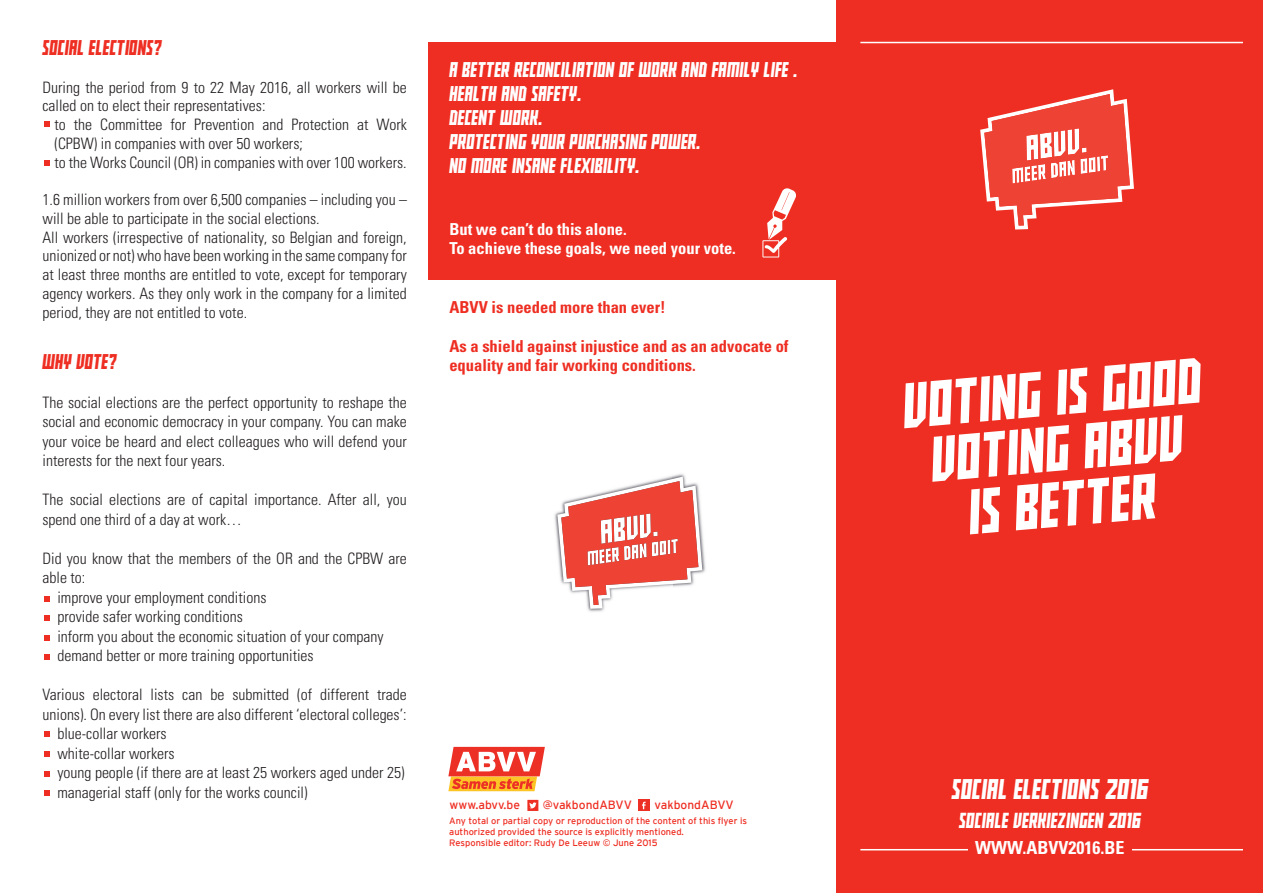
<style>
.page{position:relative;width:1263px;height:893px;background:#fff}
.page>*{position:absolute;margin:0;border:0;box-sizing:border-box;transform-origin:0 0}
.t1{font:53.85px "Buran USSR";color:#fff}
.t2{font:24px "Buran USSR";color:#fff}
.t3{font:18.3px "Buran USSR";color:#fff}
.t4{font:18px "Buran USSR";color:#fff}
.t5{font:18px "Buran USSR";color:#ee2e22}
.t6{font:700 condensed 18px "Univers LT Std";color:#fff}
.t7{font:700 condensed 16.5px/19.5px "Univers LT Std";color:#ee2e22}
.t8{font:700 condensed 16.5px "Univers LT Std";color:#fff}
.t9{font:300 condensed 15.75px/18.8px "Univers LT Std";color:#231f20}
.t10{font:12px "Interstate";color:#ee2e22}
.t11{font:9.3px/11.1px "Interstate";color:#ee2e22}
.s1{font-size:25.5px}
.s2{font-size:19.5px}
</style>
<div class="page">
<div style="left:836px;top:0;width:427px;height:893px;background:#ee2e22"></div>
<hr style="left:860px;top:42px;width:383px;height:1px;background:#fff">
<hr style="left:860px;top:849px;width:383px;height:1px;background:#fff">
<div style="left:968px;top:841px;width:163px;height:13px;background:#ee2e22"></div>
<svg style="left:44px;top:122px;width:6px;height:5px"></svg>
<svg style="left:44px;top:596px;width:6px;height:5px"></svg>
<svg style="left:44px;top:751px;width:6px;height:6px"></svg>
<svg style="left:44px;top:732px;width:6px;height:5px"></svg>
<svg style="left:44px;top:771px;width:6px;height:5px"></svg>
<svg style="left:44px;top:615px;width:6px;height:6px"></svg>
<svg style="left:44px;top:791px;width:6px;height:5px"></svg>
<svg style="left:44px;top:635px;width:6px;height:5px"></svg>
<svg style="left:44px;top:654px;width:6px;height:6px"></svg>
<svg style="left:44px;top:161px;width:6px;height:5px"></svg>
<div style="left:428px;top:43px;width:419px;height:237px;background:#ee2e22"></div>
<svg style="left:762px;top:188px;width:34px;height:69px"></svg>
<svg style="left:980px;top:89px;width:154px;height:141px"></svg>
<img style="left:554px;top:474px;width:152px;height:138px">
<svg style="left:557px;top:477px;width:145px;height:132px"></svg>
<svg style="left:448px;top:747px;width:97px;height:44px"></svg>
<svg style="left:527px;top:800px;width:11px;height:11px"></svg>
<div style="left:638px;top:800px;width:11px;height:11px;background:#ed3025"></div>
<svg style="left:642px;top:802px;width:4px;height:7px"></svg>
<p class="t5" style="left:43px;top:36px;width:121px">SOCIAL ELECTIONS?</p>
<p class="t9" style="left:43px;top:78px;width:366px">During the period from 9 to 22 May 2016, all workers will be called on to elect their representatives:</p>
<p class="t9" style="left:55px;top:115px;width:354px">to the Committee for Prevention and Protection at Work (CPBW) in companies with over 50 workers;</p>
<p class="t9" style="left:55px;top:153px;width:354px">to the Works Council (OR) in companies with over 100 workers.</p>
<p class="t9" style="left:43px;top:190px;width:366px">1.6 million workers from over 6,500 companies – including you – will be able to participate in the social elections.</p>
<p class="t9" style="left:43px;top:228px;width:366px;text-align:justify">All workers (irrespective of nationality, so Belgian and foreign, unionized or not) who have been working in the same company for at least three months are entitled to vote, except for temporary agency workers. As they only work in the company for a limited period, they are not entitled to vote.</p>
<p class="t5" style="left:43px;top:351px;width:76px">WHY VOTE?</p>
<p class="t9" style="left:43px;top:392px;width:366px;line-height:19.5px;text-align:justify">The social elections are the perfect opportunity to reshape the social and economic democracy in your company. You can make your voice be heard and elect colleagues who will defend your interests for the next four years.</p>
<p class="t9" style="left:43px;top:490px;width:366px;line-height:19.5px">The social elections are of capital importance. After all, you spend one third of a day at work…</p>
<p class="t9" style="left:43px;top:548px;width:366px;line-height:19.5px">Did you know that the members of the OR and the CPBW are able to:</p>
<p class="t9" style="left:57px;top:588px;width:211px">improve your employment conditions</p>
<p class="t9" style="left:57px;top:607px;width:187px">provide safer working conditions</p>
<p class="t9" style="left:57px;top:627px;width:328px">inform you about the economic situation of your company</p>
<p class="t9" style="left:57px;top:646px;width:258px">demand better or more training opportunities</p>
<p class="t9" style="left:43px;top:685px;width:366px;line-height:19.5px">Various electoral lists can be submitted (of different trade unions). On every list there are also different ‘electoral colleges’:</p>
<p class="t9" style="left:57px;top:724px;width:111px">blue-collar workers</p>
<p class="t9" style="left:57px;top:744px;width:119px">white-collar workers</p>
<p class="t9" style="left:57px;top:763px;width:349px">young people (if there are at least 25 workers aged under 25)</p>
<p class="t9" style="left:57px;top:783px;width:252px">managerial staff (only for the works council)</p>
<p class="t4" style="left:449px;top:59px;width:350px">A BETTER RECONCILIATION OF WORK AND FAMILY LIFE .</p>
<p class="t4" style="left:449px;top:83px;width:134px">HEALTH AND SAFETY.</p>
<p class="t4" style="left:449px;top:107px;width:95px">DECENT WORK.</p>
<p class="t4" style="left:449px;top:131px;width:253px">PROTECTING YOUR PURCHASING POWER.</p>
<p class="t4" style="left:449px;top:155px;width:192px">NO MORE INSANE FLEXIBILITY.</p>
<p class="t8" style="left:449px;top:219px;width:179px">But we can’t do this alone.</p>
<p class="t8" style="left:449px;top:238px;width:288px">To achieve these goals, we need your vote.</p>
<p class="t7" style="left:449px;top:297px;width:218px">ABVV is needed more than ever!</p>
<p class="t7" style="left:449px;top:336px;width:341px">As a shield against injustice and as an advocate of equality and fair working conditions.</p>
<p class="t10" style="left:450px;top:798px;width:72px">www.abvv.be</p>
<p class="t10" style="left:543px;top:798px;width:91px">@vakbondABVV</p>
<p class="t10" style="left:655px;top:798px;width:81px">vakbondABVV</p>
<p class="t11" style="left:449px;top:815px;width:299px">Any total or partial copy or reproduction of the content of this flyer is authorized provided the source is explicitly mentioned.</p>
<p class="t11" style="left:449px;top:837px;width:210px">Responsible editor: Rudy De Leeuw © June 2015</p>
<p class="t1" style="left:900px;top:372px;width:302px;rotate:-5deg">VOTING IS GOOD</p>
<p class="t1" style="left:928px;top:426px;width:255px;rotate:-5deg">VOTING ABVV</p>
<p class="t1" style="left:965px;top:478px;width:191px;rotate:-5deg">IS BETTER</p>
<p class="t2" style="left:952px;top:774px;width:198px">SOCIAL ELECTIONS <span class="s1">2016</span></p>
<p class="t3" style="left:959px;top:809px;width:184px">SOCIALE VERKIEZINGEN <span class="s2">2016</span></p>
<p class="t6" style="left:975px;top:836px;width:151px">WWW.ABVV2016.BE</p>
</div>
